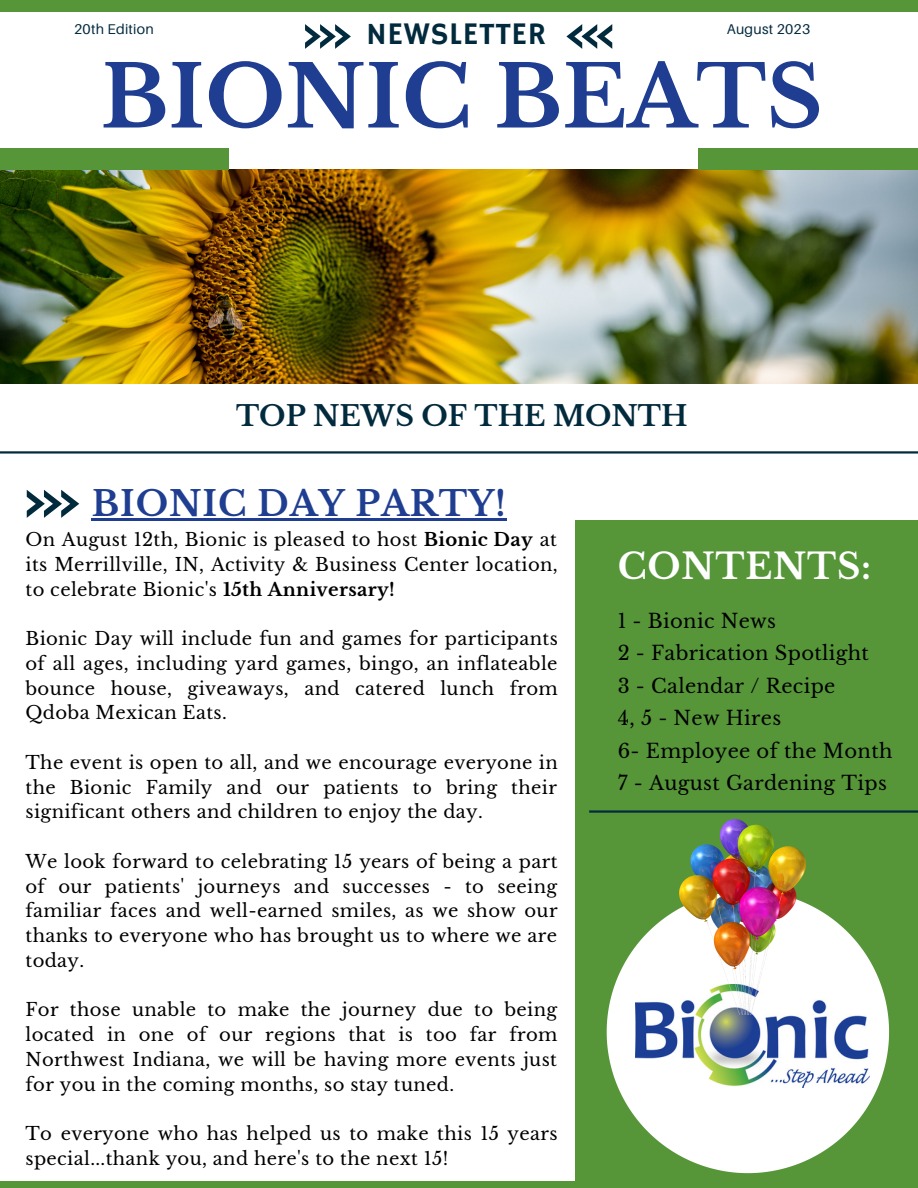
<style>
.page{position:relative;width:918px;height:1188px;background:#fff}
.page>*{position:absolute;margin:0;border:0;box-sizing:border-box;transform-origin:0 0}
.t1{font:700 85.05px "Libre Baskerville";color:#1f3e91}
.t2{font:700 35.25px "Libre Baskerville";letter-spacing:.025em;color:#fff}
.t3{font:700 34.5px "Libre Baskerville";letter-spacing:.025em;color:#1f3e91}
.t4{font:31.35px "Hammersmith One";letter-spacing:.02em;color:#022a3d}
.t5{font:700 28.05px "Libre Baskerville";color:#022a3d}
.t6{font:19.5px "Libre Baskerville";letter-spacing:.015em;color:#000}
.t7{font:18px/24.8px "Libre Baskerville";letter-spacing:.02em;color:#000;text-align:justify}
.t8{font:14.1px "Aileron";letter-spacing:.015em;color:#022a3d}
.s1{font-weight:700}
</style>
<div class="page">
<img style="left:0;top:169px;width:918px;height:215px">
<div style="left:0;top:148px;width:228px;height:21px;background:#569639"></div>
<div style="left:698px;top:148px;width:220px;height:21px;background:#569639"></div>
<svg style="left:305px;top:24px;width:46px;height:25px"></svg>
<svg style="left:566px;top:24px;width:46px;height:25px"></svg>
<div style="left:0;top:0;width:918px;height:12px;background:#569639"></div>
<div style="left:576px;top:477px;width:342px;height:711px;background:#569639"></div>
<div style="left:0;top:1182px;width:918px;height:6px;background:#569639"></div>
<div style="left:0;top:384px;width:918px;height:136px;background:#fff"></div>
<svg style="left:27px;top:490px;width:52px;height:28px"></svg>
<hr style="left:0;top:451px;width:918px;height:3px;background:#022a3d">
<svg style="left:607px;top:903px;width:282px;height:270px;fill:#fff"></svg>
<img style="left:635px;top:985px;width:234px;height:102px">
<img style="left:679px;top:819px;width:126px;height:195px">
<hr style="left:92px;top:518px;width:415px;height:2px;background:#1f3e91">
<hr style="left:589px;top:810px;width:329px;height:3px;background:#022a3d">
<p class="t4" style="left:366px;top:16px;width:181px">NEWSLETTER</p>
<p class="t8" style="left:74px;top:20px;width:81px">20th Edition</p>
<p class="t8" style="left:727px;top:20px;width:85px">August 2023</p>
<p class="t1" style="left:101px;top:45px;width:724px">BIONIC BEATS</p>
<p class="t5" style="left:236px;top:399px;width:453px">TOP NEWS OF THE MONTH</p>
<p class="t3" style="left:92px;top:482px;width:416px">BIONIC DAY PARTY!</p>
<p class="t7" style="left:26px;top:527px;width:534px">On August 12th, Bionic is pleased to host <span class="s1">Bionic Day</span> at its Merrillville, IN, Activity &amp; Business Center location, to celebrate Bionic's <span class="s1">15th Anniversary!</span></p>
<p class="t7" style="left:26px;top:626px;width:534px">Bionic Day will include fun and games for participants of all ages, including yard games, bingo, an inflateable bounce house, giveaways, and catered lunch from Qdoba Mexican Eats.</p>
<p class="t7" style="left:26px;top:750px;width:534px">The event is open to all, and we encourage everyone in the Bionic Family and our patients to bring their significant others and children to enjoy the day.</p>
<p class="t7" style="left:26px;top:849px;width:534px">We look forward to celebrating 15 years of being a part of our patients' journeys and successes - to seeing familiar faces and well-earned smiles, as we show our thanks to everyone who has brought us to where we are today.</p>
<p class="t7" style="left:26px;top:998px;width:534px">For those unable to make the journey due to being located in one of our regions that is too far from Northwest Indiana, we will be having more events just for you in the coming months, so stay tuned.</p>
<p class="t7" style="left:26px;top:1121px;width:534px">To everyone who has helped us to make this 15 years special...thank you, and here's to the next 15!</p>
<p class="t2" style="left:618px;top:545px;width:255px">CONTENTS:</p>
<p class="t6" style="left:618px;top:609px;width:160px">1 - Bionic News</p>
<p class="t6" style="left:618px;top:641px;width:253px">2 - Fabrication Spotlight</p>
<p class="t6" style="left:618px;top:674px;width:219px">3 - Calendar / Recipe</p>
<p class="t6" style="left:618px;top:706px;width:165px">4, 5 - New Hires</p>
<p class="t6" style="left:618px;top:739px;width:276px">6- Employee of the Month</p>
<p class="t6" style="left:618px;top:771px;width:271px">7 - August Gardening Tips</p>
</div>
